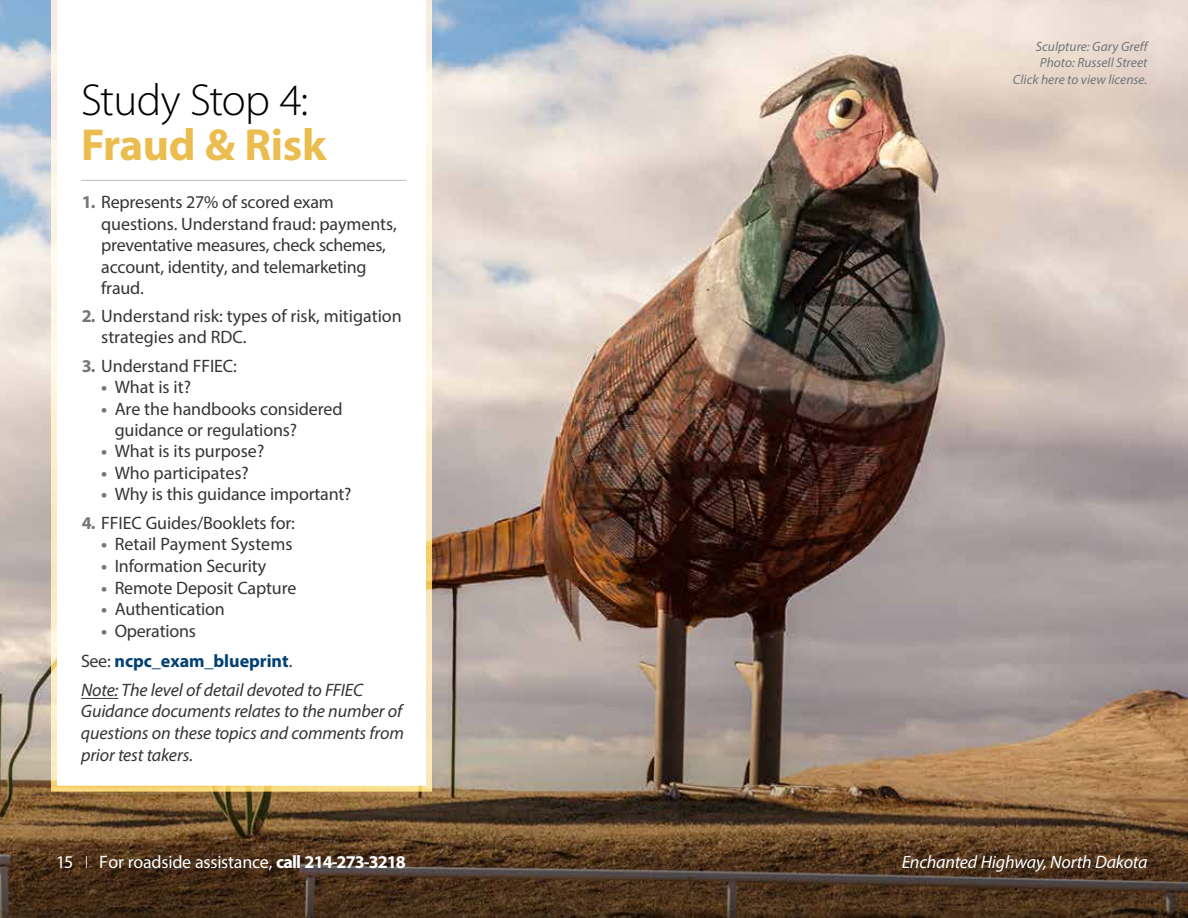
<style>
.page{position:relative;width:1188px;height:918px;background:#fff}
.page>*{position:absolute;margin:0;border:0;box-sizing:border-box;transform-origin:0 0}
.t1{font:300 45px "Myriad Pro";letter-spacing:-.015em;color:#000}
.t2{font:700 45px "Myriad Pro";letter-spacing:-.005em;color:#ebbc4e}
.t3{font:18px/21.5px "Myriad Pro";letter-spacing:-.005em;color:#363534}
.t4{font:italic 18px/21.6px "Myriad Pro";letter-spacing:-.01em;color:#363534}
.t5{font:18px "Myriad Pro";letter-spacing:-.015em;color:#fff}
.t6{font:700 18px/30.8px "Myriad Pro";color:#004073}
.t7{font:italic 18px "Myriad Pro";letter-spacing:-.01em;color:#fff}
.t8{font:italic 13.5px/16.5px "Myriad Pro";color:#747678;text-align:right}
.s1{font-weight:700;color:#747678}
.s2{color:#747678}
.s3{font-weight:400;color:#363534}
.s4{font-weight:300}
.s5{font-weight:700}
</style>
<div class="page">
<img style="left:0;top:0;width:1188px;height:918px">
<svg style="left:51px;top:0;width:381px;height:792px"></svg>
<hr style="left:81px;top:180px;width:325px;height:1px;background:#bcbdbc">
<hr style="left:81px;top:698px;width:37px;height:1px;background:#363534">
<h1 class="t1" style="left:81px;top:73px;width:229px">Study Stop 4:</h1>
<h1 class="t2" style="left:81px;top:115px;width:247px">Fraud &amp; Risk</h1>
<p class="t3" style="left:101px;top:191px;width:297px;text-indent:-19px"><span class="s1">1.</span> Represents 27% of scored exam questions. Understand fraud: payments, preventative measures, check schemes, account, identity, and telemarketing fraud.</p>
<p class="t3" style="left:101px;top:306px;width:302px;line-height:20.9px;text-indent:-19px"><span class="s1">2.</span> Understand risk: types of risk, mitigation strategies and RDC.</p>
<p class="t3" style="left:82px;top:354px;width:157px"><span class="s1">3.</span> Understand FFIEC:</p>
<p class="t3" style="left:101px;top:376px;width:91px"><span class="s1">•</span> What is it?</p>
<p class="t3" style="left:115px;top:398px;width:229px;line-height:20.9px;text-indent:-14px"><span class="s1">•</span> Are the handbooks considered guidance or regulations?</p>
<p class="t3" style="left:101px;top:440px;width:165px"><span class="s1">•</span> What is its purpose?</p>
<p class="t3" style="left:101px;top:462px;width:149px"><span class="s1">•</span> Who participates?</p>
<p class="t3" style="left:101px;top:483px;width:252px"><span class="s1">•</span> Why is this guidance important?</p>
<p class="t3" style="left:82px;top:512px;width:215px"><span class="s1">4.</span> FFIEC Guides/Booklets for:</p>
<p class="t3" style="left:101px;top:533px;width:193px"><span class="s1">•</span> Retail Payment Systems</p>
<p class="t3" style="left:101px;top:555px;width:166px"><span class="s1">•</span> Information Security</p>
<p class="t3" style="left:101px;top:576px;width:197px"><span class="s1">•</span> Remote Deposit Capture</p>
<p class="t3" style="left:101px;top:598px;width:125px"><span class="s1">•</span> Authentication</p>
<p class="t6" style="left:81px;top:615px;width:213px;text-indent:20px"><span class="s2">•</span> <span class="s3">Operations<br>See:</span> ncpc_exam_blueprint<span class="s3">.</span></p>
<p class="t4" style="left:81px;top:679px;width:324px">Note: The level of detail devoted to FFIEC Guidance documents relates to the number of questions on these topics and comments from prior test takers.</p>
<p class="t5" style="left:56px;top:851px;width:351px">15 <span class="s4">I</span> For roadside assistance, <span class="s5">call 214-273-3218</span></p>
<p class="t8" style="left:1013px;top:38px;width:136px">Sculpture: Gary Greff<br>Photo: Russell Street<br>Click here to view license.</p>
<p class="t7" style="left:902px;top:851px;width:247px">Enchanted Highway, North Dakota</p>
</div>
